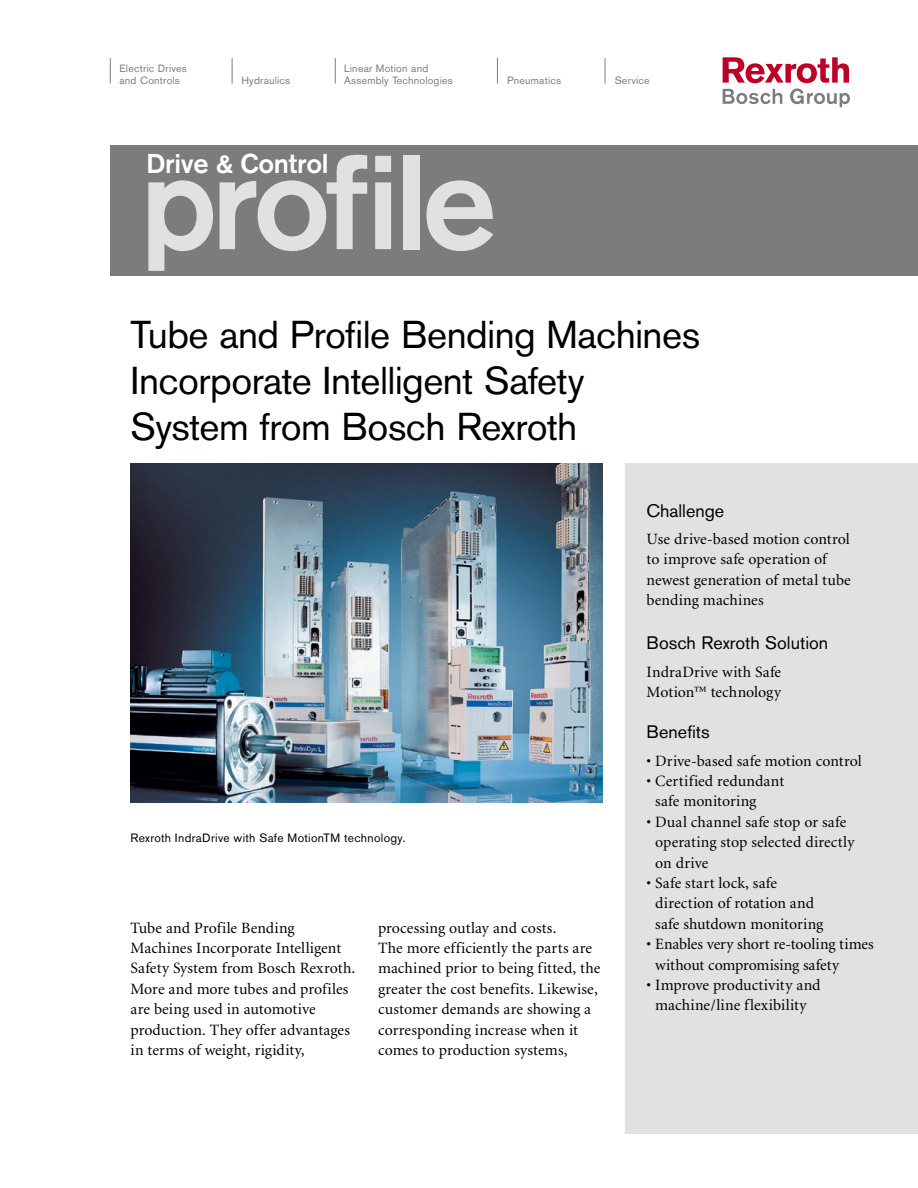
<style>
.page{position:relative;width:918px;height:1188px;background:#fff}
.page>*{position:absolute;margin:0;border:0;box-sizing:border-box;transform-origin:0 0}
.t1{font:500 133.5px "Akzidenz Grotesk BQ";letter-spacing:-.04em;color:#e1e1e1}
.H1{font:38.55px/45.9px "Akzidenz Grotesk BQ";letter-spacing:-.015em;color:#000}
.t2{font:500 27px "Akzidenz Grotesk BQ";letter-spacing:-.015em;color:#fff}
.Sidebar_head{font:18px "Akzidenz Grotesk BQ";color:#000}
.Body_Copy{font:15.75px/20.4px "Minion";letter-spacing:.005em;color:#000}
.BL_bulleted_list{font:15.75px/20.4px "Minion";letter-spacing:.005em;color:#000}
.Caption_Text{font:12px "Akzidenz Grotesk BQ";letter-spacing:.025em;color:#000}
.I__Division_REGULAR{font:10.5px/11.2px "Akzidenz Grotesk BQ";letter-spacing:.02em;color:#7c7c7c}
</style>
<div class="page">
<svg style="left:110px;top:58px;width:1px;height:26px"></svg>
<svg style="left:232px;top:58px;width:1px;height:26px"></svg>
<svg style="left:335px;top:58px;width:1px;height:26px"></svg>
<svg style="left:497px;top:58px;width:1px;height:26px"></svg>
<svg style="left:605px;top:58px;width:1px;height:26px"></svg>
<svg style="left:723px;top:57px;width:127px;height:50px"></svg>
<div style="left:110px;top:146px;width:808px;height:130px;background:#7c7c7c"></div>
<div style="left:625px;top:463px;width:293px;height:671px;background:#e1e1e1"></div>
<img style="left:130px;top:463px;width:473px;height:339px">
<p class="I__Division_REGULAR" style="left:119px;top:63px;width:69px">Electric Drives and Controls</p>
<p class="I__Division_REGULAR" style="left:241px;top:74px;width:50px">Hydraulics</p>
<p class="I__Division_REGULAR" style="left:344px;top:63px;width:110px">Linear Motion and<br>Assembly Technologies</p>
<p class="I__Division_REGULAR" style="left:507px;top:74px;width:55px">Pneumatics</p>
<p class="I__Division_REGULAR" style="left:615px;top:74px;width:36px">Service</p>
<p class="t2" style="left:147px;top:147px;width:183px">Drive &amp; Control</p>
<p class="t1" style="left:140px;top:121px;width:359px">profile</p>
<p class="H1" style="left:130px;top:312px;width:571px">Tube and Profile Bending Machines<br>Incorporate Intelligent Safety<br>System from Bosch Rexroth</p>
<p class="Caption_Text" style="left:130px;top:830px;width:277px">Rexroth IndraDrive with Safe MotionTM technology.</p>
<p class="Body_Copy" style="left:130px;top:918px;width:226px">Tube and Profile Bending<br>Machines Incorporate Intelligent<br>Safety System from Bosch Rexroth.<br>More and more tubes and profiles are being used in automotive production. They offer advantages in terms of weight, rigidity,</p>
<p class="Body_Copy" style="left:378px;top:918px;width:224px">processing outlay and costs.<br>The more efficiently the parts are machined prior to being fitted, the greater the cost benefits. Likewise, customer demands are showing a corresponding increase when it comes to production systems,</p>
<p class="Sidebar_head" style="left:647px;top:500px;width:79px">Challenge</p>
<p class="Body_Copy" style="left:647px;top:529px;width:206px">Use drive-based motion control to improve safe operation of newest generation of metal tube bending machines</p>
<p class="Sidebar_head" style="left:647px;top:633px;width:183px">Bosch Rexroth Solution</p>
<p class="Body_Copy" style="left:647px;top:662px;width:136px">IndraDrive with Safe<br>Motion™ technology</p>
<p class="Sidebar_head" style="left:647px;top:721px;width:65px">Benefits</p>
<p class="BL_bulleted_list" style="left:647px;top:751px;width:217px">• Drive-based safe motion control</p>
<p class="BL_bulleted_list" style="left:655px;top:771px;width:130px;text-indent:-9px">• Certified redundant safe monitoring</p>
<p class="BL_bulleted_list" style="left:655px;top:812px;width:201px;text-indent:-9px">• Dual channel safe stop or safe operating stop selected directly on drive</p>
<p class="BL_bulleted_list" style="left:655px;top:873px;width:170px;text-indent:-9px">• Safe start lock, safe direction of rotation and safe shutdown monitoring</p>
<p class="BL_bulleted_list" style="left:655px;top:935px;width:220px;text-indent:-9px">• Enables very short re-tooling times without compromising safety</p>
<p class="BL_bulleted_list" style="left:647px;top:975px;width:175px;text-align:center">• Improve productivity and machine/line flexibility</p>
</div>
